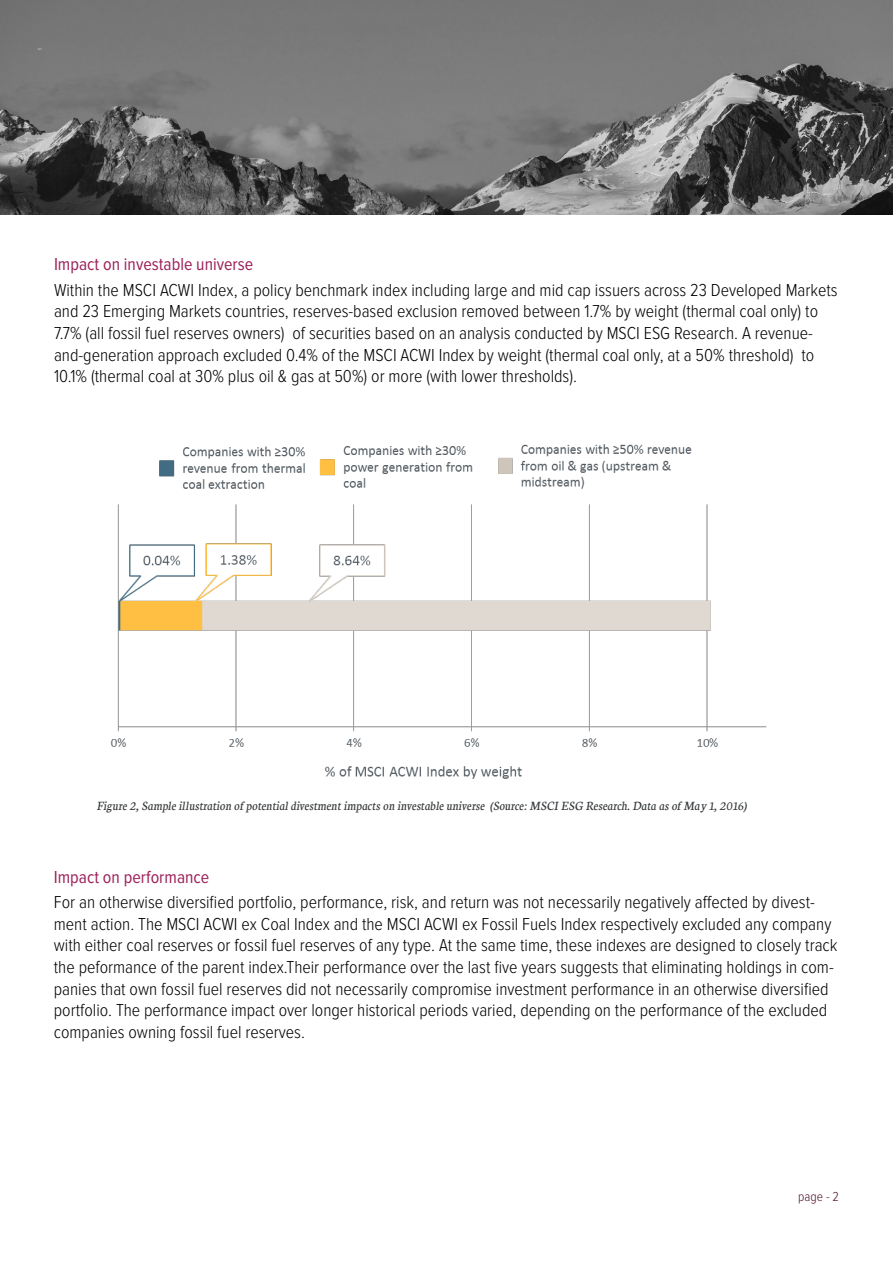
<style>
.page{position:relative;width:893px;height:1263px;background:#fff}
.page>*{position:absolute;margin:0;border:0;box-sizing:border-box;transform-origin:0 0}
.t1{font:300 18px/21.6px "Proxima Nova Cond";color:#000}
.t2{font:18px "Proxima Nova Cond";color:#9d225b}
.t3{font:italic 13.5px "Neuton";color:#333739}
.t4{font:300 13.5px "Proxima Nova Cond";color:#4e112f}
</style>
<div class="page">
<img style="left:0;top:0;width:893px;height:215px">
<img style="left:110px;top:444px;width:657px;height:335px">
<p class="t2" style="left:54px;top:256px;width:201px">Impact on investable universe</p>
<p class="t1" style="left:54px;top:280px;width:785px">Within the MSCI ACWI Index, a policy benchmark index including large and mid cap issuers across 23 Developed Markets and 23 Emerging Markets countries, reserves-based exclusion removed between 1.7% by weight (thermal coal only) to 7.7% (all fossil fuel reserves owners) of securities based on an analysis conducted by MSCI ESG Research. A revenue&shy;and-generation approach excluded 0.4% of the MSCI ACWI Index by weight (thermal coal only, at a 50% threshold) to 10.1% (thermal coal at 30% plus oil &amp; gas at 50%) or more (with lower thresholds).</p>
<p class="t3" style="left:96px;top:797px;width:652px">Figure 2, Sample illustration of potential divestment impacts on investable universe (Source: MSCI ESG Research. Data as of May 1, 2016)</p>
<p class="t2" style="left:54px;top:868px;width:157px">Impact on performance</p>
<p class="t1" style="left:54px;top:892px;width:785px">For an otherwise diversified portfolio, performance, risk, and return was not necessarily negatively affected by divest&shy;ment action. The MSCI ACWI ex Coal Index and the MSCI ACWI ex Fossil Fuels Index respectively excluded any company with either coal reserves or fossil fuel reserves of any type. At the same time, these indexes are designed to closely track the peformance of the parent index.Their performance over the last five years suggests that eliminating holdings in com&shy;panies that own fossil fuel reserves did not necessarily compromise investment performance in an otherwise diversified portfolio. The performance impact over longer historical periods varied, depending on the performance of the excluded companies owning fossil fuel reserves.</p>
<p class="t4" style="left:798px;top:1191px;width:42px">page - 2</p>
</div>
